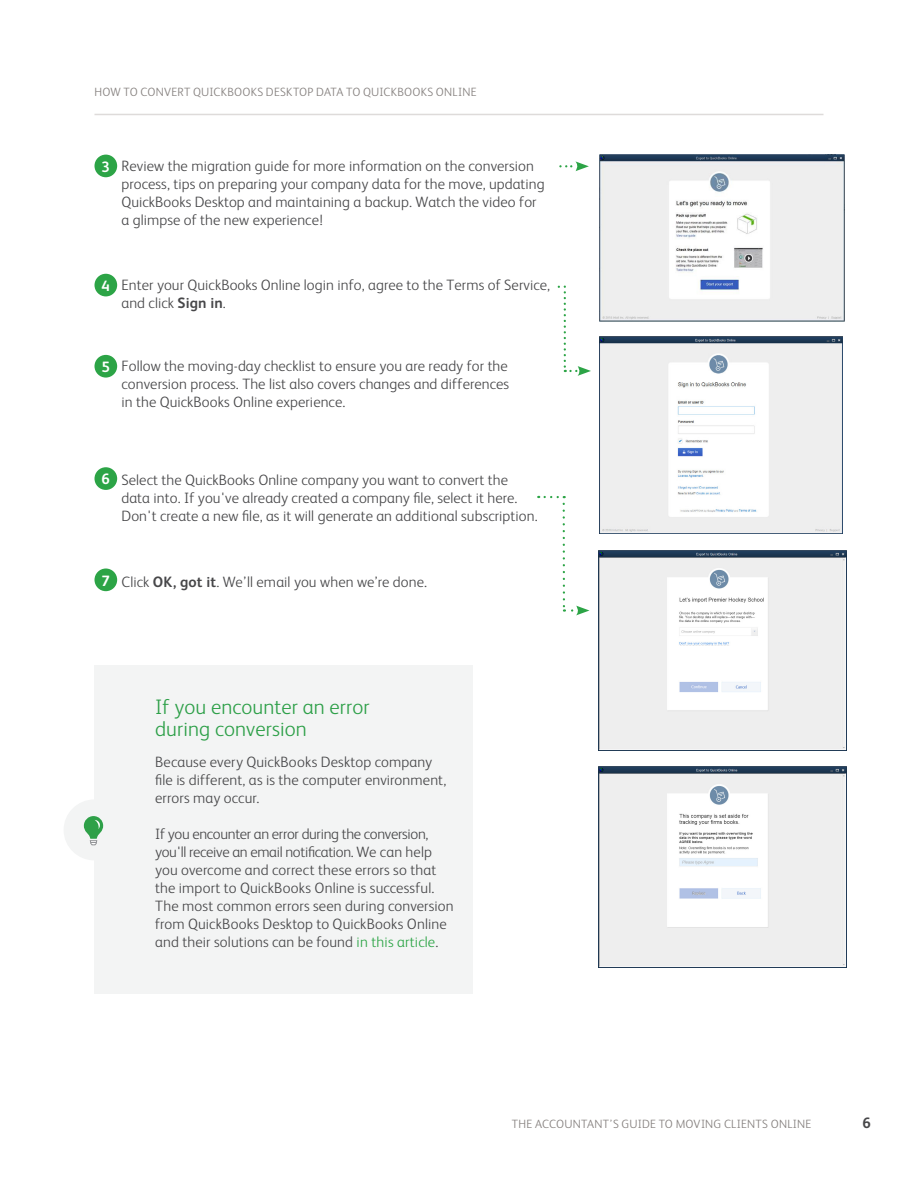
<style>
.page{position:relative;width:918px;height:1188px;background:#fff}
.page>*{position:absolute;margin:0;border:0;box-sizing:border-box;transform-origin:0 0}
.t1{font:300 21px/22.2px "FS Albert";letter-spacing:.005em;color:#2d9f48}
.t2{font:300 15px/18px "FS Albert";letter-spacing:.005em;color:#474749}
.t3{font:700 15px "FS Albert";color:#474749}
.t4{font:700 15px "FS Albert";color:#fff}
.t5{font:300 12px "FS Albert";letter-spacing:.025em;color:#85807e}
.s1{font-weight:700;color:#fff}
.s2{font-weight:700}
.s3{color:#2ca446}
</style>
<div class="page">
<hr style="left:94px;top:114px;width:730px;height:1px;background:#dedbda">
<div style="left:95px;top:155px;width:22px;height:22px;background:#2ca446;border-radius:50%"></div>
<div style="left:95px;top:467px;width:22px;height:23px;background:#2ca446;border-radius:50%"></div>
<div style="left:95px;top:569px;width:22px;height:22px;background:#2ca446;border-radius:50%"></div>
<div style="left:94px;top:665px;width:378px;height:329px;background:#f3f4f4"></div>
<div style="left:64px;top:799px;width:61px;height:61px;background:#f3f4f4;border-radius:50%"></div>
<svg style="left:84px;top:816px;width:19px;height:29px"></svg>
<svg style="left:545px;top:496px;width:20px;height:2px"></svg>
<svg style="left:563px;top:504px;width:2px;height:108px"></svg>
<svg style="left:572px;top:606px;width:18px;height:9px"></svg>
<svg style="left:558px;top:286px;width:33px;height:90px"></svg>
<img style="left:600px;top:155px;width:244px;height:167px">
<img style="left:599px;top:336px;width:244px;height:197px">
<img style="left:599px;top:550px;width:247px;height:200px">
<img style="left:599px;top:767px;width:247px;height:200px">
<div style="left:95px;top:274px;width:22px;height:22px;background:#2ca446;border-radius:50%"></div>
<div style="left:95px;top:355px;width:22px;height:23px;background:#2ca446;border-radius:50%"></div>
<svg style="left:560px;top:161px;width:29px;height:10px"></svg>
<p class="t5" style="left:94px;top:84px;width:384px">HOW TO CONVERT QUICKBOOKS DESKTOP DATA TO QUICKBOOKS ONLINE</p>
<p class="t4" style="left:101px;top:158px;width:10px">3</p>
<p class="t2" style="left:122px;top:156px;width:425px">Review the migration guide for more information on the conversion process, tips on preparing your company data for the move, updating QuickBooks Desktop and maintaining a backup. Watch the video for a glimpse of the new experience!</p>
<p class="t2" style="left:121px;top:275px;width:430px;text-indent:-20px"><span class="s1">4</span> Enter your QuickBooks Online login info, agree to the Terms of Service, and click <span class="s2">Sign in</span>.</p>
<p class="t2" style="left:121px;top:356px;width:389px;text-align:justify;text-indent:-20px"><span class="s1">5</span> Follow the moving-day checklist to ensure you are ready for the conversion process. The list also covers changes and differences in the QuickBooks Online experience.</p>
<p class="t2" style="left:121px;top:471px;width:418px;text-indent:-20px"><span class="s1">6</span> Select the QuickBooks Online company you want to convert the data into. If you've already created a company file, select it here.<br>Don't create a new file, as it will generate an additional subscription.</p>
<p class="t2" style="left:101px;top:572px;width:327px"><span class="s1">7</span> Click <span class="s2">OK, got it</span>. We’ll email you when we’re done.</p>
<h1 class="t1" style="left:155px;top:695px;width:216px">If you encounter an error during conversion</h1>
<p class="t2" style="left:155px;top:752px;width:293px">Because every QuickBooks Desktop company file is different, as is the computer environment, errors may occur.</p>
<p class="t2" style="left:155px;top:824px;width:300px">If you encounter an error during the conversion, you'll receive an email notification. We can help you overcome and correct these errors so that the import to QuickBooks Online is successful.<br>The most common errors seen during conversion from QuickBooks Desktop to QuickBooks Online and their solutions can be found <span class="s3">in this article</span>.</p>
<p class="t5" style="left:512px;top:1116px;width:301px">THE ACCOUNTANT’S GUIDE TO MOVING CLIENTS ONLINE</p>
<p class="t3" style="left:863px;top:1114px;width:10px">6</p>
</div>
